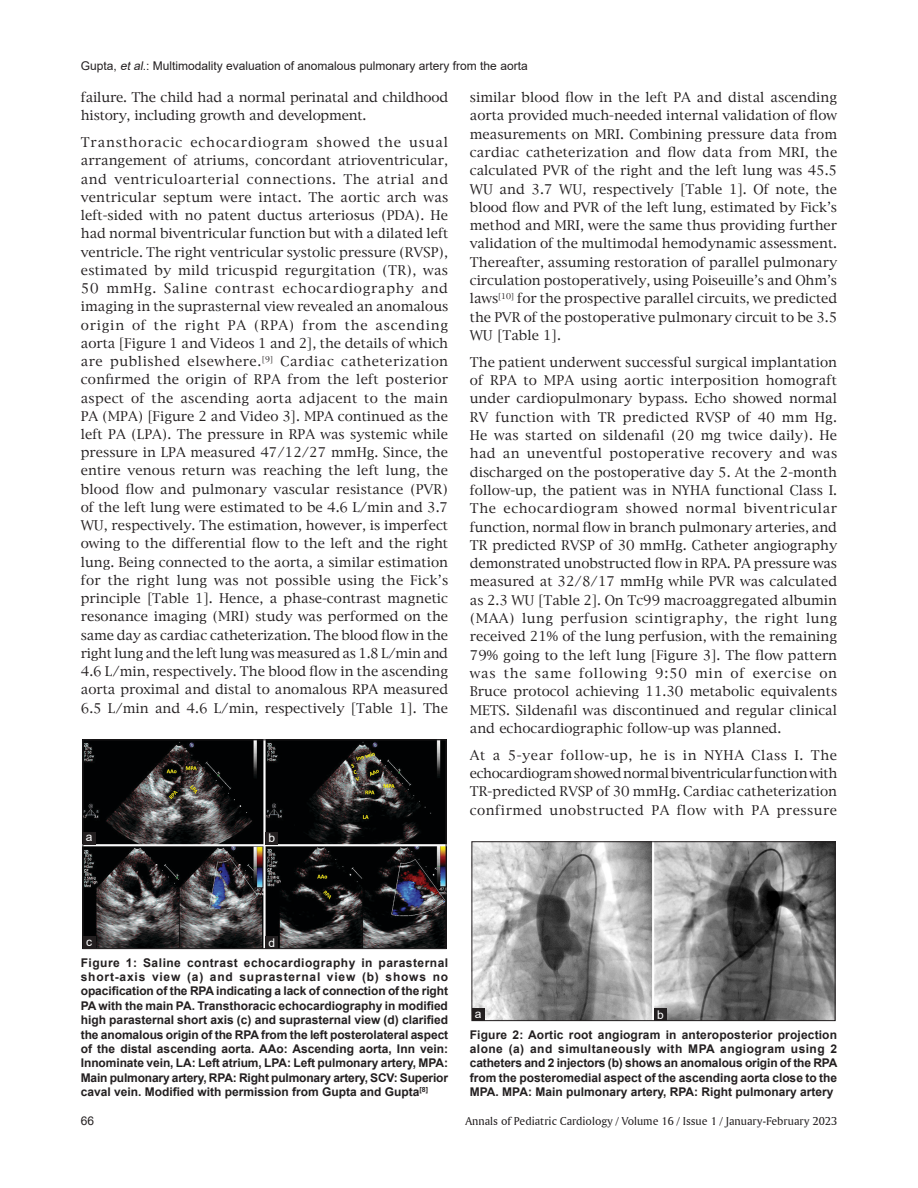
<style>
.page{position:relative;width:918px;height:1188px;background:#fff}
.page>*{position:absolute;margin:0;border:0;box-sizing:border-box;transform-origin:0 0}
.TX{font:12.75px/18.3px "New York";color:#231f20;text-align:justify}
.FGC{font:700 12px/14.4px "Arial";color:#231f20;text-align:justify}
.t1{font:12px "Arial";color:#231f20}
.t2{font:12px "Amerigo BT Roman A";color:#231f20}
.LABEL{font:12px "Arial";color:#fff}
.s1{font-style:italic}
</style>
<div class="page">
<img style="left:85px;top:742px;width:359px;height:205px">
<div style="left:83px;top:740px;width:363px;height:209px;border:1px solid #231f20"></div>
<div style="left:266px;top:936px;width:12px;height:13px;background:#231f20"></div>
<div style="left:83px;top:936px;width:12px;height:13px;background:#231f20"></div>
<div style="left:266px;top:832px;width:12px;height:12px;background:#231f20"></div>
<div style="left:83px;top:832px;width:12px;height:12px;background:#231f20"></div>
<img style="left:474px;top:844px;width:359px;height:175px">
<div style="left:472px;top:842px;width:363px;height:179px;border:1px solid #231f20"></div>
<div style="left:654px;top:1008px;width:13px;height:13px;background:#231f20"></div>
<div style="left:472px;top:1008px;width:12px;height:13px;background:#231f20"></div>
<p class="t1" style="left:81px;top:57px;width:448px">Gupta, <span class="s1">etal</span>.: Multimodality evaluation of anomalous pulmonary artery from the aorta</p>
<p class="TX" style="left:81px;top:89px;width:369px">failure. The child had a normal perinatal and childhood history, including growth and development.</p>
<p class="TX" style="left:81px;top:134px;width:369px">Transthoracic echocardiogram showed the usual arrangement of atriums, concordant atrioventricular, and ventriculoarterial connections. The atrial and ventricular septum were intact. The aortic arch was left‑sided with no patent ductus arteriosus (PDA). He had normal biventricular function but with a dilated left ventricle. The right ventricular systolic pressure (RVSP), estimated by mild tricuspid regurgitation (TR), was 50 mmHg. Saline contrast echocardiography and imaging in the suprasternal view revealed an anomalous origin of the right PA (RPA) from the ascending aorta [Figure 1 and Videos 1 and 2], the details of which are published elsewhere.<sup>[9]</sup> Cardiac catheterization confirmed the origin of RPA from the left posterior aspect of the ascending aorta adjacent to the main PA (MPA) [Figure 2 and Video 3]. MPA continued as the left PA (LPA). The pressure in RPA was systemic while pressure in LPA measured 47/12/27 mmHg. Since, the entire venous return was reaching the left lung, the blood flow and pulmonary vascular resistance (PVR) of the left lung were estimated to be 4.6 L/min and 3.7<br>WU, respectively. The estimation, however, is imperfect owing to the differential flow to the left and the right lung. Being connected to the aorta, a similar estimation for the right lung was not possible using the Fick’s principle [Table 1]. Hence, a phase‑contrast magnetic resonance imaging (MRI) study was performed on the same day as cardiac catheterization. The blood flow in the right lung and the left lung was measured as 1.8 L/min and 4.6 L/min, respectively. The blood flow in the ascending aorta proximal and distal to anomalous RPA measured 6.5 L/min and 4.6 L/min, respectively [Table 1]. The</p>
<p class="LABEL" style="left:86px;top:829px;width:8px">a</p>
<p class="LABEL" style="left:269px;top:830px;width:8px">b</p>
<p class="TX" style="left:470px;top:89px;width:369px">similar blood flow in the left PA and distal ascending aorta provided much‑needed internal validation of flow measurements on MRI. Combining pressure data from cardiac catheterization and flow data from MRI, the calculated PVR of the right and the left lung was 45.5<br>WU and 3.7 WU, respectively [Table 1]. Of note, the blood flow and PVR of the left lung, estimated by Fick’s method and MRI, were the same thus providing further validation of the multimodal hemodynamic assessment.<br>Thereafter, assuming restoration of parallel pulmonary circulation postoperatively, using Poiseuille’s and Ohm’s laws<sup>[10]</sup> for the prospective parallel circuits, we predicted the PVR of the postoperative pulmonary circuit to be 3.5<br>WU [Table 1].</p>
<p class="TX" style="left:470px;top:354px;width:369px">The patient underwent successful surgical implantation of RPA to MPA using aortic interposition homograft under cardiopulmonary bypass. Echo showed normal RV function with TR predicted RVSP of 40 mm Hg.<br>He was started on sildenafil (20 mg twice daily). He had an uneventful postoperative recovery and was discharged on the postoperative day 5. At the 2‑month follow‑up, the patient was in NYHA functional Class I.<br>The echocardiogram showed normal biventricular function, normal flow in branch pulmonary arteries, and TR predicted RVSP of 30 mmHg. Catheter angiography demonstrated unobstructed flow in RPA. PA pressure was measured at 32/8/17 mmHg while PVR was calculated as 2.3 WU [Table 2]. On Tc99 macroaggregated albumin (MAA) lung perfusion scintigraphy, the right lung received 21% of the lung perfusion, with the remaining 79% going to the left lung [Figure 3]. The flow pattern was the same following 9:50 min of exercise on Bruce protocol achieving 11.30 metabolic equivalents METS. Sildenafil was discontinued and regular clinical and echocardiographic follow‑up was planned.</p>
<p class="TX" style="left:470px;top:747px;width:369px">At a 5‑year follow‑up, he is in NYHA Class I. The echocardiogram showed normal biventricular function with TR‑predicted RVSP of 30 mmHg. Cardiac catheterization confirmed unobstructed PA flow with PA pressure</p>
<p class="LABEL" style="left:86px;top:933px;width:7px">c</p>
<p class="LABEL" style="left:269px;top:934px;width:8px">d</p>
<p class="FGC" style="left:81px;top:955px;width:369px">Figure 1: Saline contrast echocardiography in parasternal short‑axis view (a) and suprasternal view (b) shows no opacification of the RPA indicating a lack of connection of the right PA with the main PA. Transthoracic echocardiography in modified high parasternal short axis (c) and suprasternal view (d) clarified the anomalous origin of the RPA from the left posterolateral aspect of the distal ascending aorta. AAo: Ascending aorta, Inn vein:<br>Innominate vein, LA: Left atrium, LPA: Left pulmonary artery, MPA:<br>Main pulmonary artery, RPA: Right pulmonary artery, SCV: Superior caval vein. Modified with permission from Gupta and Gupta<sup>[8]</sup></p>
<p class="LABEL" style="left:475px;top:1005px;width:8px">a</p>
<p class="LABEL" style="left:657px;top:1006px;width:8px">b</p>
<p class="FGC" style="left:470px;top:1027px;width:369px">Figure 2: Aortic root angiogram in anteroposterior projection alone (a) and simultaneously with MPA angiogram using 2 catheters and 2 injectors (b) shows an anomalous origin of the RPA from the posteromedial aspect of the ascending aorta close to the MPA. MPA: Main pulmonary artery, RPA: Right pulmonary artery</p>
<p class="t1" style="left:81px;top:1112px;width:15px">66</p>
<p class="t2" style="left:465px;top:1114px;width:373px">Annals of Pediatric Cardiology / Volume 16 / Issue 1 / January-February 2023</p>
</div>
